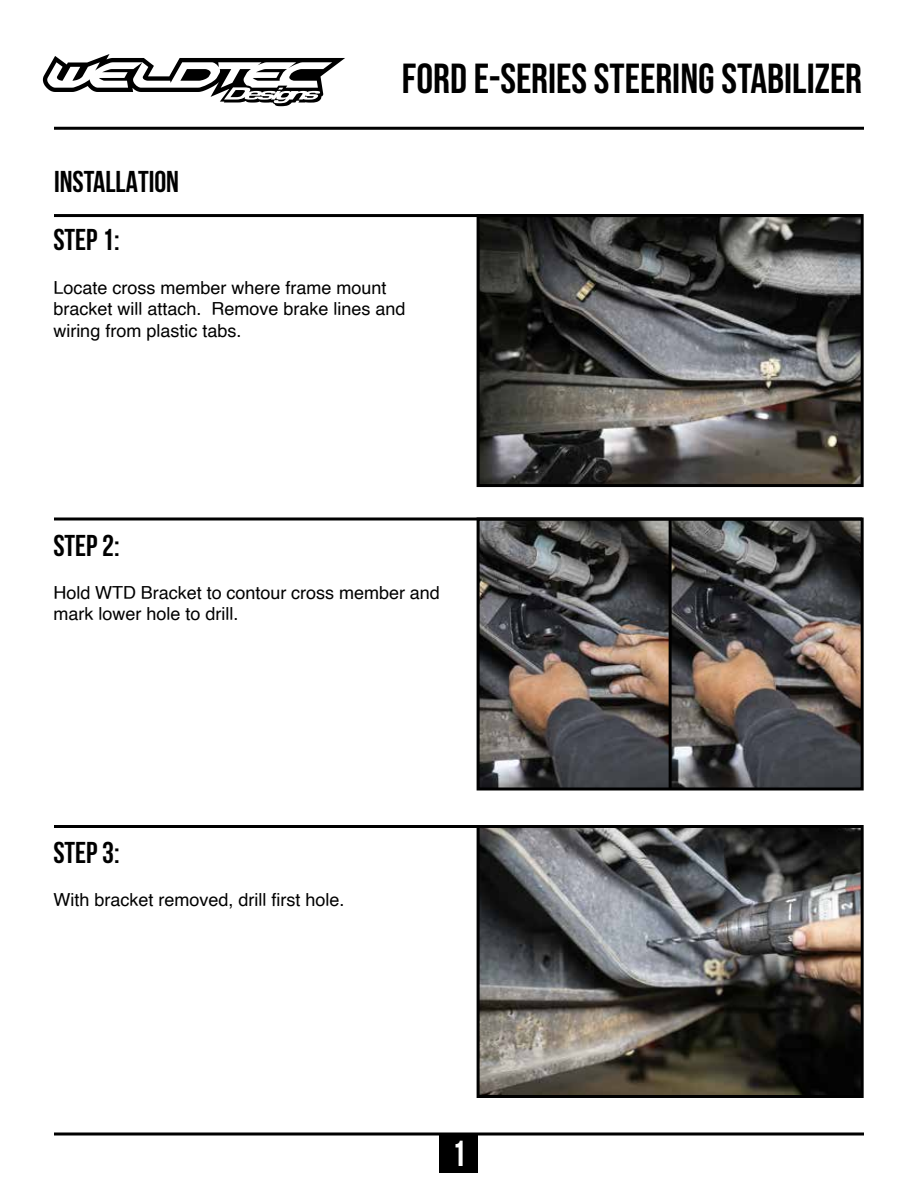
<style>
.page{position:relative;width:918px;height:1188px;background:#fff}
.page>*{position:absolute;margin:0;border:0;box-sizing:border-box;transform-origin:0 0}
.t1{font:42px "Bebas Neue";color:#000}
.t2{font:700 36px "Bebas Neue";color:#fff}
.t3{font:700 30px/58.8px "Bebas Neue";color:#000}
.t4{font:18px/21.6px "Helvetica";color:#000}
</style>
<div class="page">
<div style="left:440px;top:1134px;width:38px;height:38px;background:#000"></div>
<svg style="left:43px;top:54px;width:302px;height:52px"></svg>
<hr style="left:54px;top:127px;width:810px;height:3px;background:#000">
<hr style="left:54px;top:1132px;width:810px;height:3px;background:#000">
<img style="left:481px;top:829px;width:379px;height:265px">
<div style="left:477px;top:825px;width:387px;height:273px;border:3px solid #000"></div>
<img style="left:481px;top:521px;width:379px;height:265px">
<div style="left:477px;top:517px;width:387px;height:273px;border:3px solid #000"></div>
<img style="left:481px;top:218px;width:379px;height:265px">
<div style="left:477px;top:214px;width:387px;height:273px;border:3px solid #000"></div>
<hr style="left:54px;top:214px;width:808px;height:3px;background:#000">
<hr style="left:54px;top:517px;width:808px;height:3px;background:#000">
<hr style="left:54px;top:825px;width:808px;height:3px;background:#000">
<hr style="left:669px;top:518px;width:3px;height:270px;background:#000">
<h1 class="t1" style="left:402px;top:54px;width:462px">FORD E-SERIES STEERING STABILIZER</h1>
<h3 class="t3" style="left:53px;top:152px;width:127px">INSTALLATION<br>STEP 1:</h3>
<p class="t4" style="left:53px;top:278px;width:354px">Locate cross member where frame mount bracket will attach. Remove brake lines and wiring from plastic tabs.</p>
<h3 class="t3" style="left:53px;top:516px;width:68px">STEP 2:</h3>
<p class="t4" style="left:53px;top:583px;width:388px">Hold WTD Bracket to contour cross member and mark lower hole to drill.</p>
<h3 class="t3" style="left:53px;top:823px;width:68px">STEP 3:</h3>
<p class="t4" style="left:53px;top:891px;width:293px">With bracket removed, drill first hole.</p>
<h2 class="t2" style="left:452px;top:1132px;width:16px">1</h2>
</div>
